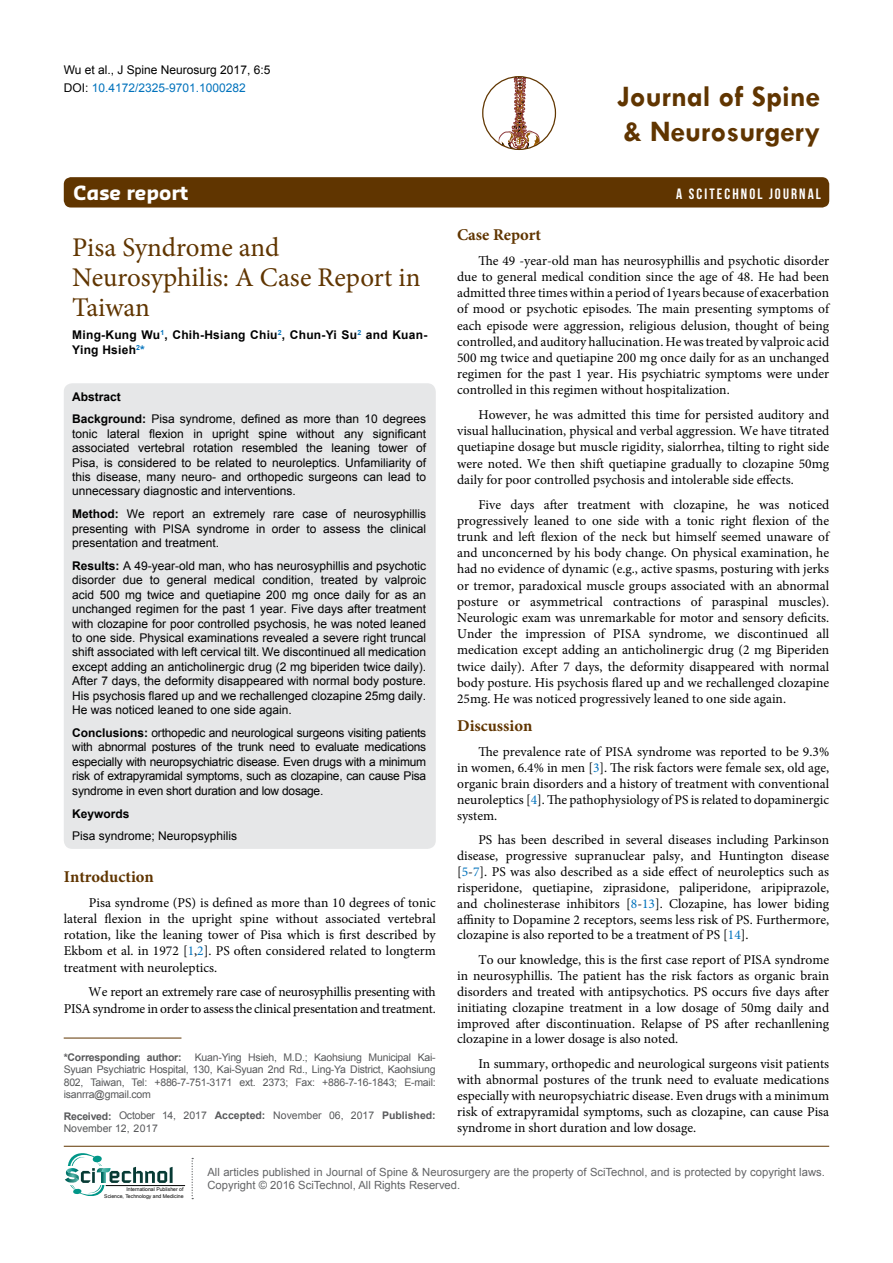
<style>
.page{position:relative;width:893px;height:1263px;background:#fff}
.page>*{position:absolute;margin:0;border:0;box-sizing:border-box;transform-origin:0 0}
.t1{font:700 30px/34.5px "Tw Cen";color:#603500}
.t2{font:27px/30px "Minion Pro";color:#603500}
.t3{font:700 19.2px "Sansa";color:#fff}
.t4{font:700 16.5px "Minion Pro";color:#603500}
.t5{font:15px "Bebas Neue";letter-spacing:.14em;color:#fff}
.t6{font:13.5px/16.2px "Minion Pro";color:#000;text-align:justify}
.t7{font:13.5px/16.2px "Minion Pro";letter-spacing:-.02em;color:#000;text-align:right}
.t8{font:12px/14.4px "Arial";color:#000;text-align:justify}
.t9{font:700 12px/14.4px "Arial";letter-spacing:.02em;color:#000}
.t10{font:700 12px "Arial";color:#000}
.t11{font:11.25px/13.5px "Arial";color:#636466}
.t12{font:10.5px/12.6px "Arial";letter-spacing:-.02em;color:#58595b;text-align:justify}
.t13{font:10.5px/12.6px "Arial";color:#58595b}
.t14{font:700 10.5px "Arial";letter-spacing:-.02em;color:#58595b}
.t15{font:5.1px/6.1px "Arial";color:#000;text-align:right}
.s1{color:#0072bc}
.s2{font-weight:700}
</style>
<div class="page">
<div style="left:64px;top:177px;width:765px;height:30px;background:#603500;border-radius:7px"></div>
<hr style="left:64px;top:1146px;width:765px;height:1px;background:#603500">
<svg style="left:499px;top:77px;width:41px;height:73px"></svg>
<div style="left:482px;top:76px;width:74px;height:74px;border:1px solid #613600;border-radius:50%"></div>
<hr style="left:106px;top:1185px;width:79px;height:1px;background:#000">
<svg style="left:192px;top:1158px;width:1px;height:41px"></svg>
<svg style="left:65px;top:1153px;width:108px;height:43px"></svg>
<div style="left:64px;top:383px;width:372px;height:466px;background:#e6e7e8;border-radius:9px"></div>
<hr style="left:64px;top:1038px;width:117px;height:1px;background:#603500">
<p class="t8" style="left:64px;top:61px;width:208px;line-height:18px">Wu et al., J Spine Neurosurg 2017, 6:5<br>DOI: <span class="s1">10.4172/2325-9701.1000282</span></p>
<h1 class="t1" style="left:617px;top:79px;width:205px">Journal of Spine &amp; Neurosurgery</h1>
<h3 class="t3" style="left:74px;top:181px;width:116px">Case report</h3>
<p class="t5" style="left:676px;top:186px;width:146px">A SCITECHNOL JOURNAL</p>
<h2 class="t2" style="left:72px;top:233px;width:350px">Pisa Syndrome and<br>Neurosyphilis: A Case Report in<br>Taiwan</h2>
<p class="t9" style="left:72px;top:328px;width:357px">Ming-Kung Wu<sup>1</sup>, Chih-Hsiang Chiu<sup>2</sup>, Chun-Yi Su<sup>2</sup> and Kuan-<br>Ying Hsieh<sup>2</sup><span class="s1">*</span></p>
<p class="t8" style="left:72px;top:385px;width:355px;line-height:23px"><span class="s2">Abstract<br>Background:</span> Pisa syndrome, defined as more than 10 degrees</p>
<p class="t8" style="left:72px;top:426px;width:356px">tonic lateral flexion in upright spine without any significant associated vertebral rotation resembled the leaning tower of Pisa, is considered to be related to neuroleptics. Unfamiliarity of this disease, many neuro- and orthopedic surgeons can lead to unnecessary diagnostic and interventions.</p>
<p class="t8" style="left:72px;top:507px;width:355px"><span class="s2">Method:</span> We report an extremely rare case of neurosyphillis presenting with PISA syndrome in order to assess the clinical presentation and treatment.</p>
<p class="t8" style="left:72px;top:559px;width:355px"><span class="s2">Results:</span> A 49-year-old man, who has neurosyphillis and psychotic disorder due to general medical condition, treated by valproic acid 500 mg twice and quetiapine 200 mg once daily for as an unchanged regimen for the past 1 year. Five days after treatment with clozapine for poor controlled psychosis, he was noted leaned to one side. Physical examinations revealed a severe right truncal shift associated with left cervical tilt. We discontinued all medication except adding an anticholinergic drug (2 mg biperiden twice daily).<br>After 7 days, the deformity disappeared with normal body posture.<br>His psychosis flared up and we rechallenged clozapine 25mg daily.<br>He was noticed leaned to one side again.</p>
<p class="t8" style="left:72px;top:726px;width:355px"><span class="s2">Conclusions:</span> orthopedic and neurological surgeons visiting patients with abnormal postures of the trunk need to evaluate medications especially with neuropsychiatric disease. Even drugs with a minimum risk of extrapyramidal symptoms, such as clozapine, can cause Pisa syndrome in even short duration and low dosage.</p>
<p class="t10" style="left:72px;top:805px;width:59px">Keywords</p>
<p class="t8" style="left:72px;top:829px;width:166px">Pisa syndrome; Neuropsyphilis</p>
<p class="t4" style="left:64px;top:865px;width:92px">Introduction</p>
<p class="t6" style="left:64px;top:894px;width:374px;text-indent:25px">Pisa syndrome (PS) is defined as more than 10 degrees of tonic lateral flexion in the upright spine without associated vertebral rotation, like the leaning tower of Pisa which is first described by Ekbom et al. in 1972 [<span class="s1">1</span>,<span class="s1">2</span>]. PS often considered related to longterm treatment with neuroleptics.</p>
<p class="t7" style="left:64px;top:984px;width:374px">We report an extremely rare case of neurosyphillis presenting with<br>PISA syndrome in order to assess the clinical presentation and treatment.</p>
<p class="t14" style="left:64px;top:1050px;width:119px">*Corresponding author:</p>
<p class="t12" style="left:64px;top:1051px;width:374px;text-indent:131px">Kuan-Ying Hsieh, M.D.; Kaohsiung Municipal Kai-Syuan Psychiatric Hospital, 130, Kai-Syuan 2nd Rd., Ling-Ya District, Kaohsiung 802, Taiwan, Tel: +886-7-751-3171 ext. 2373; Fax: +886-7-16-1843; E-mail: isanrra@gmail.com</p>
<p class="t13" style="left:64px;top:1109px;width:374px"><span class="s2">Received:</span> October 14, 2017 <span class="s2">Accepted:</span> November 06, 2017 <span class="s2">Published:<br></span>November 12, 2017</p>
<p class="t4" style="left:457px;top:223px;width:85px">Case Report</p>
<p class="t6" style="left:457px;top:252px;width:374px;text-indent:21px">The 49 -year-old man has neurosyphillis and psychotic disorder due to general medical condition since the age of 48. He had been admitted three times within a period of 1years because of exacerbation of mood or psychotic episodes. The main presenting symptoms of each episode were aggression, religious delusion, thought of being controlled, and auditory hallucination. He was treated by valproic acid 500 mg twice and quetiapine 200 mg once daily for as an unchanged regimen for the past 1 year. His psychiatric symptoms were under controlled in this regimen without hospitalization.</p>
<p class="t6" style="left:457px;top:407px;width:374px;text-indent:21px">However, he was admitted this time for persisted auditory and visual hallucination, physical and verbal aggression. We have titrated quetiapine dosage but muscle rigidity, sialorrhea, tilting to right side were noted. We then shift quetiapine gradually to clozapine 50mg daily for poor controlled psychosis and intolerable side effects.</p>
<p class="t6" style="left:457px;top:496px;width:374px;text-indent:21px">Five days after treatment with clozapine, he was noticed progressively leaned to one side with a tonic right flexion of the trunk and left flexion of the neck but himself seemed unaware of and unconcerned by his body change. On physical examination, he had no evidence of dynamic (e.g., active spasms, posturing with jerks or tremor, paradoxical muscle groups associated with an abnormal posture or asymmetrical contractions of paraspinal muscles).<br>Neurologic exam was unremarkable for motor and sensory deficits.<br>Under the impression of PISA syndrome, we discontinued all medication except adding an anticholinergic drug (2 mg Biperiden twice daily). After 7 days, the deformity disappeared with normal body posture. His psychosis flared up and we rechallenged clozapine 25mg. He was noticed progressively leaned to one side again.</p>
<p class="t4" style="left:457px;top:714px;width:77px">Discussion</p>
<p class="t6" style="left:457px;top:744px;width:374px;text-indent:21px">The prevalence rate of PISA syndrome was reported to be 9.3% in women, 6.4% in men [<span class="s1">3</span>]. The risk factors were female sex, old age, organic brain disorders and a history of treatment with conventional neuroleptics [<span class="s1">4</span>]. The pathophysiology of PS is related to dopaminergic system.</p>
<p class="t6" style="left:457px;top:832px;width:374px;text-indent:21px">PS has been described in several diseases including Parkinson disease, progressive supranuclear palsy, and Huntington disease [<span class="s1">5</span>-<span class="s1">7</span>]. PS was also described as a side effect of neuroleptics such as risperidone, quetiapine, ziprasidone, paliperidone, aripiprazole, and cholinesterase inhibitors [<span class="s1">8</span>-<span class="s1">13</span>]. Clozapine, has lower biding affinity to Dopamine 2 receptors, seems less risk of PS. Furthermore, clozapine is also reported to be a treatment of PS [<span class="s1">14</span>].</p>
<p class="t6" style="left:457px;top:952px;width:374px;text-indent:21px">To our knowledge, this is the first case report of PISA syndrome in neurosyphillis. The patient has the risk factors as organic brain disorders and treated with antipsychotics. PS occurs five days after initiating clozapine treatment in a low dosage of 50mg daily and improved after discontinuation. Relapse of PS after rechanllening clozapine in a lower dosage is also noted.</p>
<p class="t6" style="left:457px;top:1055px;width:374px;text-indent:21px">In summary, orthopedic and neurological surgeons visit patients with abnormal postures of the trunk need to evaluate medications especially with neuropsychiatric disease. Even drugs with a minimum risk of extrapyramidal symptoms, such as clozapine, can cause Pisa syndrome in short duration and low dosage.</p>
<p class="t15" style="left:104px;top:1186px;width:81px">International Publisher of<br>Science, Technology and Medicine</p>
<p class="t11" style="left:207px;top:1165px;width:619px">All articles published in Journal of Spine &amp; Neurosurgery are the property of SciTechnol, and is protected by copyright laws.<br>Copyright © 2016 SciTechnol, All Rights Reserved.</p>
</div>
